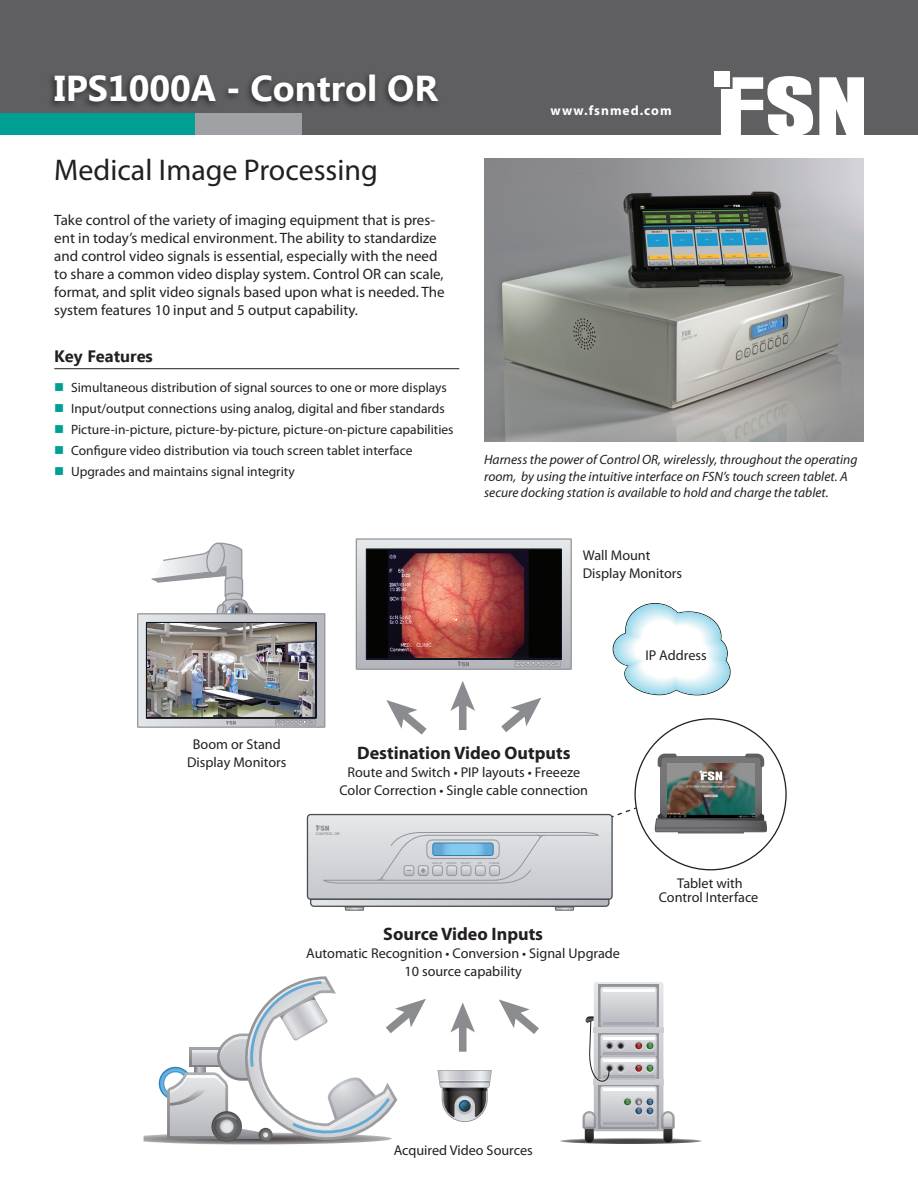
<style>
.page{position:relative;width:918px;height:1188px;background:#fff}
.page>*{position:absolute;margin:0;border:0;box-sizing:border-box;transform-origin:0 0}
.t1{font:700 36px "Ebrima";color:#fff}
.t2{font:30px "Myriad Pro";color:#231f20}
.t3{font:700 18px "Myriad Pro";color:#231f20}
.t4{font:700 16.5px "Ebrima";color:#231f20}
.t5{font:15px/18px "Myriad Pro";color:#231f20}
.t6{font:14.25px/18px "Myriad Pro";color:#231f20;text-align:center}
.t7{font:13.5px "Myriad Pro";color:#231f20}
.t8{font:italic 13.5px/16.2px "Myriad Pro";color:#231f20}
.t9{font:700 13.5px "Myriad Pro";letter-spacing:.075em;color:#fff}
.t10{font:700 3.6px "Arial";color:#94959b}
.t11{font:700 2.4px "Arial";color:#94959b}
.s1{color:#009f94}
</style>
<div class="page">
<div style="left:0;top:0;width:918px;height:135px;background:#5f5f62"></div>
<div style="left:46px;top:71px;width:396px;height:39px;background:#231f20;opacity:.75"></div>
<svg style="left:819px;top:77px;width:45px;height:58px"></svg>
<svg style="left:721px;top:76px;width:92px;height:59px"></svg>
<div style="left:715px;top:71px;width:15px;height:15px;background:#fff"></div>
<div style="left:0;top:114px;width:195px;height:21px;background:#009f94"></div>
<div style="left:195px;top:114px;width:106px;height:21px;background:#a0a1a5"></div>
<hr style="left:54px;top:368px;width:405px;height:1px;background:#231f20">
<img style="left:484px;top:159px;width:380px;height:282px">
<svg style="left:612px;top:603px;width:119px;height:93px"></svg>
<svg style="left:560px;top:982px;width:142px;height:162px"></svg>
<svg style="left:437px;top:1070px;width:55px;height:52px"></svg>
<svg style="left:660px;top:756px;width:102px;height:57px"></svg>
<svg style="left:658px;top:754px;width:19px;height:14px"></svg>
<svg style="left:745px;top:754px;width:19px;height:14px"></svg>
<svg style="left:655px;top:813px;width:112px;height:21px"></svg>
<hr style="left:655px;top:828px;width:112px;height:1px;background:#57585a">
<div style="left:678px;top:831px;width:66px;height:2px;border:1px solid #57585a"></div>
<img style="left:667px;top:763px;width:87px;height:55px">
<svg style="left:307px;top:806px;width:330px;height:105px"></svg>
<div style="left:427px;top:840px;width:72px;height:19px;border:1px solid #94959b;border-radius:5px"></div>
<svg style="left:356px;top:539px;width:215px;height:130px"></svg>
<svg style="left:366px;top:549px;width:195px;height:110px"></svg>
<img style="left:368px;top:550px;width:192px;height:107px">
<svg style="left:138px;top:542px;width:187px;height:185px"></svg>
<svg style="left:146px;top:622px;width:170px;height:96px"></svg>
<img style="left:148px;top:624px;width:166px;height:92px">
<svg style="left:450px;top:1002px;width:25px;height:50px"></svg>
<svg style="left:499px;top:999px;width:40px;height:35px"></svg>
<svg style="left:144px;top:976px;width:282px;height:169px"></svg>
<svg style="left:450px;top:681px;width:25px;height:49px"></svg>
<svg style="left:386px;top:700px;width:41px;height:35px"></svg>
<svg style="left:501px;top:698px;width:40px;height:34px"></svg>
<p class="t1" style="left:54px;top:62px;width:385px">IPS1000A - Control OR</p>
<p class="t2" style="left:54px;top:151px;width:325px">Medical Image Processing</p>
<p class="t5" style="left:54px;top:211px;width:392px">Take control of the variety of imaging equipment that is pres&shy;ent in today’s medical environment. The ability to standardize and control video signals is essential, especially with the need to share a common video display system. Control OR can scale, format, and split video signals based upon what is needed. The system features 10 input and 5 output capability.</p>
<p class="t4" style="left:54px;top:343px;width:100px">Key Features</p>
<p class="t7" style="left:54px;top:379px;width:394px"><span class="s1">■</span> Simultaneous distribution of signal sources to one or more displays</p>
<p class="t7" style="left:54px;top:400px;width:392px"><span class="s1">■</span> Input/output connections using analog, digital and fiber standards</p>
<p class="t7" style="left:54px;top:421px;width:401px"><span class="s1">■</span> Picture-in-picture, picture-by-picture, picture-on-picture capabilities</p>
<p class="t7" style="left:54px;top:442px;width:360px"><span class="s1">■</span> Configure video distribution via touch screen tablet interface</p>
<p class="t7" style="left:54px;top:463px;width:242px"><span class="s1">■</span> Upgrades and maintains signal integrity</p>
<p class="t9" style="left:551px;top:102px;width:123px">www.fsnmed.com</p>
<p class="t8" style="left:484px;top:452px;width:375px">Harness the power of Control OR, wirelessly, throughout the operating room, by using the intuitive interface on FSN’s touch screen tablet. A secure docking station is available to hold and charge the tablet.</p>
<p class="t6" style="left:583px;top:546px;width:101px;text-align:left">Wall Mount<br>Display Monitors</p>
<p class="t6" style="left:645px;top:646px;width:63px">IP Address</p>
<p class="t6" style="left:187px;top:735px;width:101px">Boom or Stand<br>Display Monitors</p>
<p class="t3" style="left:357px;top:741px;width:215px">Destination Video Outputs</p>
<p class="t6" style="left:340px;top:763px;width:250px">Route and Switch • PIP layouts • Freeeze<br>Color Correction • Single cable connection</p>
<p class="t10" style="left:316px;top:831px;width:25px">CONTROL OR</p>
<p class="t11" style="left:432px;top:862px;width:12px">DISPLAY</p>
<p class="t11" style="left:446px;top:862px;width:12px">SOURCE</p>
<p class="t11" style="left:461px;top:862px;width:11px">SELECT</p>
<p class="t11" style="left:478px;top:862px;width:5px">PIP</p>
<p class="t11" style="left:489px;top:862px;width:12px">STREAM</p>
<p class="t3" style="left:383px;top:922px;width:161px">Source Video Inputs</p>
<p class="t6" style="left:306px;top:944px;width:315px">Automatic Recognition • Conversion • Signal Upgrade<br>10 source capability</p>
<p class="t6" style="left:659px;top:875px;width:101px;line-height:14.2px">Tablet with<br>Control Interface</p>
<p class="t6" style="left:394px;top:1141px;width:141px">Acquired Video Sources</p>
</div>
